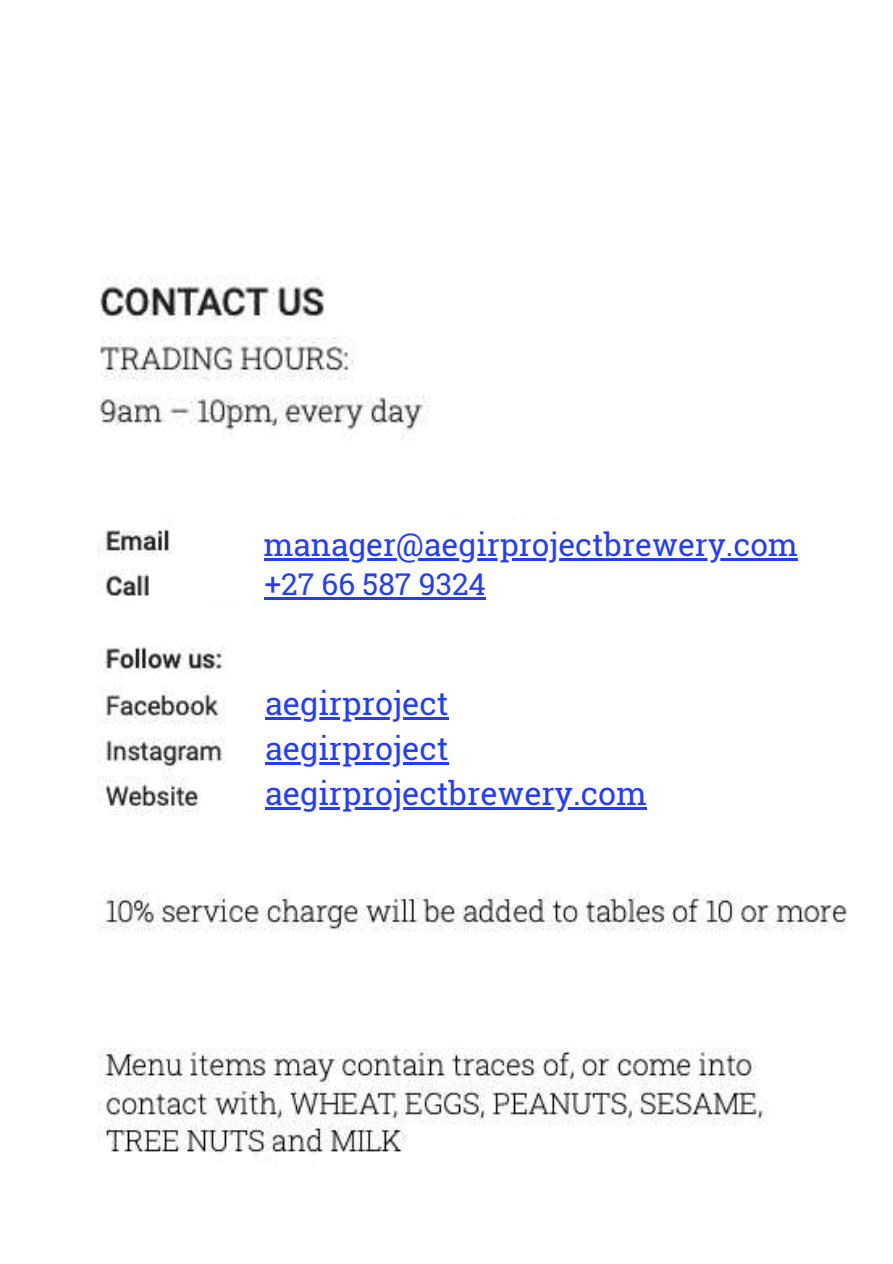
<style>
.page{position:relative;width:893px;height:1264px;background:#fff}
.page>*{position:absolute;margin:0;border:0;box-sizing:border-box;transform-origin:0 0}
.t1{font:32.1px/45px "Roboto Slab";color:#233dff}
.t2{font:31.5px "Roboto Slab";color:#233dff}
.t3{font:30px "Roboto Slab";color:#233dff}
</style>
<div class="page">
<img style="left:97px;top:530px;width:750px;height:624px">
<svg style="left:159px;top:528px;width:630px;height:71px"></svg>
<svg style="left:257px;top:670px;width:457px;height:154px"></svg>
<img style="left:100px;top:276px;width:329px;height:161px">
<hr style="left:264px;top:558px;width:533px;height:2px;background:#233dff">
<hr style="left:264px;top:597px;width:222px;height:2px;background:#233dff">
<hr style="left:265px;top:717px;width:183px;height:2px;background:#233dff">
<hr style="left:265px;top:762px;width:183px;height:2px;background:#233dff">
<hr style="left:265px;top:807px;width:381px;height:2px;background:#233dff">
<p class="t2" style="left:264px;top:522px;width:535px">manager@aegirprojectbrewery.com</p>
<p class="t3" style="left:264px;top:563px;width:223px">+27 66 587 9324</p>
<p class="t1" style="left:265px;top:680px;width:383px">aegirproject<br>aegirproject aegirprojectbrewery.com</p>
</div>
